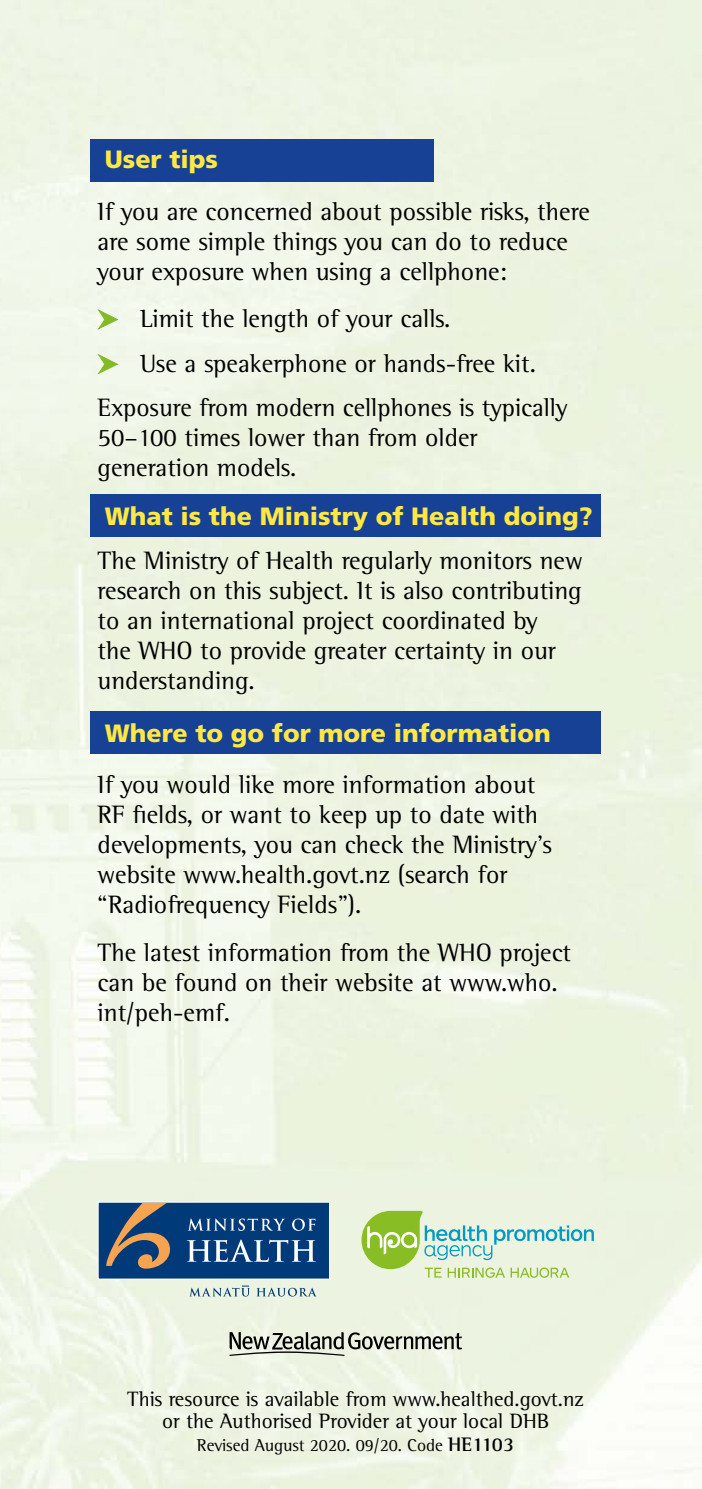
<style>
.page{position:relative;width:702px;height:1489px;background:#fff}
.page>*{position:absolute;margin:0;border:0;box-sizing:border-box;transform-origin:0 0}
.t1{font:25.75px/30px "Rotis Semi Serif";color:#000}
.t2{font:900 25px "Frutiger";color:#ffe843}
.t3{font:21.25px/22.5px "Rotis Semi Serif";color:#000;text-align:center}
.t4{font:17.5px "Rotis Semi Serif";color:#000}
.s1{font-weight:700;font-size:20px}
</style>
<div class="page">
<img style="left:0;top:0;width:702px;height:1488px">
<div style="left:90px;top:494px;width:511px;height:43px;background:#164194"></div>
<div style="left:90px;top:710px;width:511px;height:43px;background:#164194"></div>
<div style="left:90px;top:139px;width:344px;height:43px;background:#164194"></div>
<svg style="left:97px;top:354px;width:21px;height:20px"></svg>
<svg style="left:97px;top:309px;width:21px;height:20px"></svg>
<div style="left:98px;top:1202px;width:231px;height:76px;background:#003a78"></div>
<div style="left:98px;top:1201px;width:232px;height:78px;border:1px solid #fff"></div>
<svg style="left:188px;top:1218px;width:97px;height:12px"></svg>
<svg style="left:292px;top:1218px;width:23px;height:12px"></svg>
<svg style="left:187px;top:1239px;width:129px;height:22px"></svg>
<svg style="left:105px;top:1202px;width:69px;height:66px"></svg>
<svg style="left:189px;top:1285px;width:61px;height:11px"></svg>
<svg style="left:256px;top:1287px;width:61px;height:9px"></svg>
<svg style="left:229px;top:1331px;width:233px;height:24px;background:#abb0a4"></svg>
<svg style="left:361px;top:1210px;width:233px;height:67px;background:#c7e2bc"></svg>
<p class="t2" style="left:105px;top:144px;width:115px">User tips</p>
<p class="t1" style="left:98px;top:196px;width:493px">If you are concerned about possible risks, there are some simple things you can do to reduce your exposure when using a cellphone:</p>
<p class="t1" style="left:140px;top:304px;width:312px">Limit the length of your calls.</p>
<p class="t1" style="left:140px;top:348px;width:397px">Use a speakerphone or hands-free kit.</p>
<p class="t1" style="left:98px;top:392px;width:471px">Exposure from modern cellphones is typically</p>
<p class="t1" style="left:98px;top:422px;width:381px">50–100 times lower than from older generation models.</p>
<p class="t2" style="left:105px;top:501px;width:489px">What is the Ministry of Health doing?</p>
<p class="t1" style="left:98px;top:545px;width:486px">The Ministry of Health regularly monitors new research on this subject. It is also contributing to an international project coordinated by<br>the WHO to provide greater certainty in our understanding.</p>
<p class="t2" style="left:105px;top:718px;width:447px">Where to go for more information</p>
<p class="t1" style="left:98px;top:769px;width:456px">If you would like more information about RF fields, or want to keep up to date with developments, you can check the Ministry’s website www.health.govt.nz (search for “Radiofrequency Fields”).</p>
<p class="t1" style="left:98px;top:937px;width:475px">The latest information from the WHO project can be found on their website at www.who. int/peh-emf.</p>
<p class="t3" style="left:127px;top:1386px;width:458px">This resource is available from www.healthed.govt.nz or the Authorised Provider at your local DHB</p>
<p class="t4" style="left:197px;top:1434px;width:319px">Revised August 2020. 09/20. Code <span class="s1">HE1103</span></p>
</div>
